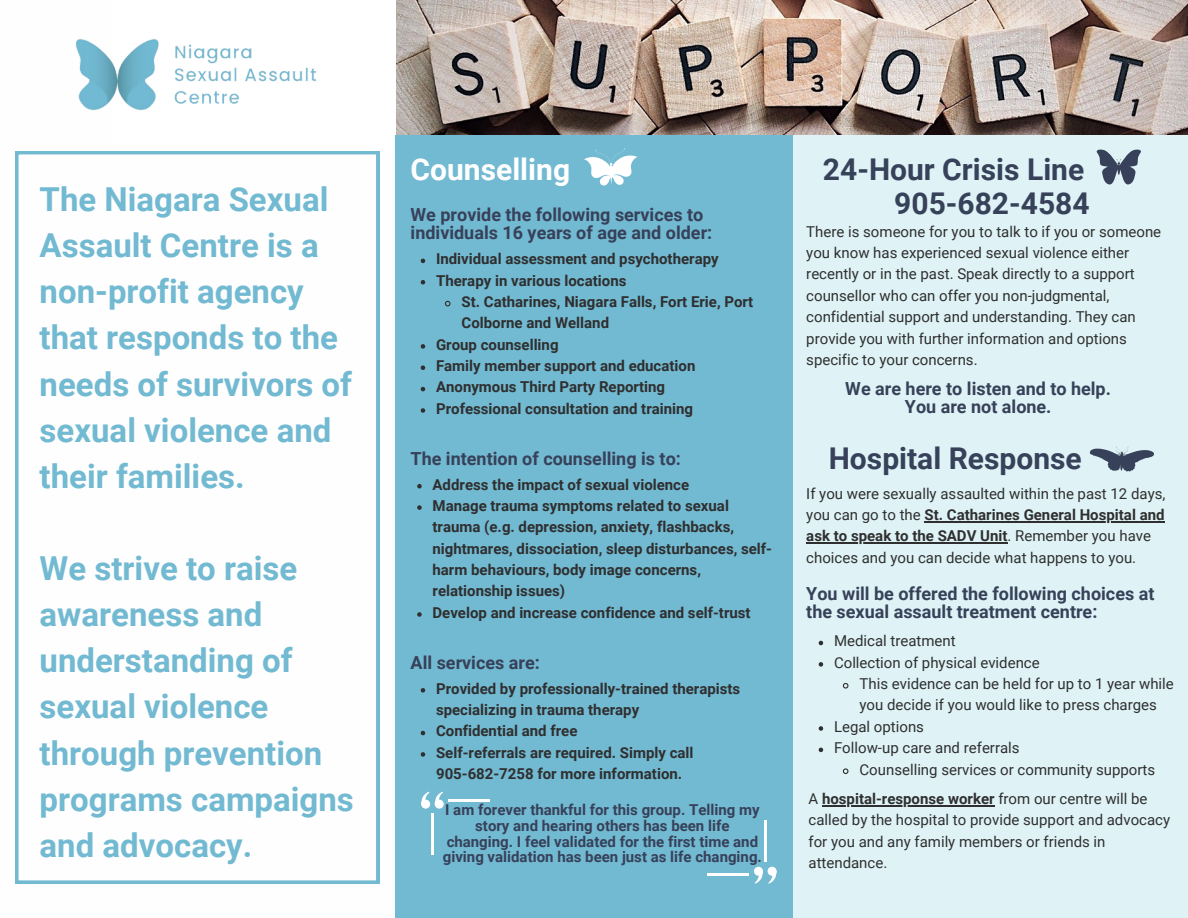
<style>
.page{position:relative;width:1188px;height:918px;background:#dff3f6}
.page>*{position:absolute;margin:0;border:0;box-sizing:border-box;transform-origin:0 0}
.t1{font:700 33px/46.2px "Roboto";color:#72b9d2}
.t2{font:700 30px "Roboto";color:#374159}
.t3{font:700 30px "Roboto";color:#fff}
.t4{font:700 18px/18px "Roboto";color:#374159}
.t5{font:15px/21.3px "Roboto";color:#2f2f2f}
.t6{font:700 15px/21.3px "Roboto";color:#2f2f2f}
.t7{font:700 15px/15.8px "Roboto";color:#374159;text-align:center}
.s1{font-weight:700}
</style>
<div class="page">
<div style="left:0;top:0;width:398px;height:918px;background:#fff"></div>
<img style="left:76px;top:39px;width:240px;height:72px">
<img style="left:396px;top:0;width:792px;height:135px">
<svg style="left:15px;top:151px;width:364px;height:732px"></svg>
<div style="left:395px;top:135px;width:398px;height:783px;background:#72b9d2"></div>
<svg style="left:584px;top:148px;width:54px;height:37px"></svg>
<svg style="left:1096px;top:149px;width:45px;height:36px"></svg>
<svg style="left:1090px;top:447px;width:64px;height:24px"></svg>
<svg style="left:435px;top:800px;width:9px;height:9px"></svg>
<svg style="left:421px;top:800px;width:9px;height:9px"></svg>
<svg style="left:421px;top:792px;width:22px;height:15px"></svg>
<hr style="left:431px;top:813px;width:3px;height:42px;background:#fff">
<hr style="left:449px;top:799px;width:41px;height:2px;background:#fff">
<svg style="left:421px;top:259px;width:4px;height:4px"></svg>
<svg style="left:421px;top:280px;width:4px;height:4px"></svg>
<svg style="left:444px;top:300px;width:7px;height:7px"></svg>
<svg style="left:421px;top:344px;width:4px;height:5px"></svg>
<svg style="left:421px;top:365px;width:4px;height:5px"></svg>
<svg style="left:421px;top:387px;width:4px;height:4px"></svg>
<svg style="left:421px;top:408px;width:4px;height:5px"></svg>
<svg style="left:417px;top:484px;width:5px;height:4px"></svg>
<svg style="left:417px;top:505px;width:5px;height:5px"></svg>
<svg style="left:417px;top:612px;width:5px;height:5px"></svg>
<svg style="left:421px;top:688px;width:4px;height:5px"></svg>
<svg style="left:421px;top:731px;width:4px;height:4px"></svg>
<svg style="left:421px;top:752px;width:4px;height:5px"></svg>
<hr style="left:925px;top:521px;width:240px;height:1px;background:#2f2f2f">
<hr style="left:806px;top:542px;width:202px;height:2px;background:#2f2f2f">
<svg style="left:754px;top:868px;width:23px;height:16px"></svg>
<hr style="left:764px;top:820px;width:2px;height:42px;background:#fff">
<hr style="left:708px;top:874px;width:41px;height:2px;background:#fff">
<svg style="left:819px;top:641px;width:4px;height:4px"></svg>
<svg style="left:819px;top:662px;width:4px;height:5px"></svg>
<svg style="left:842px;top:682px;width:7px;height:7px"></svg>
<svg style="left:819px;top:726px;width:4px;height:5px"></svg>
<svg style="left:819px;top:748px;width:4px;height:4px"></svg>
<svg style="left:842px;top:768px;width:7px;height:6px"></svg>
<hr style="left:822px;top:805px;width:173px;height:1px;background:#2f2f2f">
<p class="t1" style="left:40px;top:177px;width:314px">The Niagara Sexual<br>Assault Centre is a non-profit agency that responds to the needs of survivors of sexual violence and their families.</p>
<p class="t1" style="left:40px;top:546px;width:316px">We strive to raise awareness and understanding of sexual violence through prevention programs campaigns and advocacy.</p>
<p class="t3" style="left:411px;top:152px;width:161px">Counselling</p>
<p class="t4" style="left:411px;top:206px;width:303px">We provide the following services to individuals 16 years of age and older:</p>
<p class="t6" style="left:436px;top:248px;width:284px">Individual assessment and psychotherapy</p>
<p class="t6" style="left:436px;top:270px;width:192px">Therapy in various locations</p>
<p class="t6" style="left:462px;top:291px;width:293px">St. Catharines, Niagara Falls, Fort Erie, Port<br>Colborne and Welland</p>
<p class="t6" style="left:436px;top:334px;width:124px">Group counselling</p>
<p class="t6" style="left:436px;top:355px;width:261px">Family member support and education</p>
<p class="t6" style="left:436px;top:377px;width:231px">Anonymous Third Party Reporting</p>
<p class="t6" style="left:436px;top:398px;width:259px">Professional consultation and training</p>
<p class="t4" style="left:411px;top:449px;width:272px">The intention of counselling is to:</p>
<p class="t6" style="left:433px;top:474px;width:258px">Address the impact of sexual violence</p>
<p class="t6" style="left:433px;top:495px;width:341px">Manage trauma symptoms related to sexual trauma (e.g. depression, anxiety, flashbacks, nightmares, dissociation, sleep disturbances, self&shy;harm behaviours, body image concerns, relationship issues)</p>
<p class="t6" style="left:433px;top:602px;width:320px">Develop and increase confidence and self-trust</p>
<p class="t4" style="left:411px;top:654px;width:131px">All services are:</p>
<p class="t6" style="left:436px;top:678px;width:306px">Provided by professionally-trained therapists specializing in trauma therapy</p>
<p class="t6" style="left:436px;top:721px;width:143px">Confidential and free</p>
<p class="t6" style="left:436px;top:742px;width:259px">Self-referrals are required. Simply call<br>905-682-7258 for more information.</p>
<p class="t7" style="left:443px;top:802px;width:321px">I am forever thankful for this group. Telling my story and hearing others has been life changing. I feel validated for the first time and giving validation has been just as life changing.</p>
<p class="t2" style="left:823px;top:152px;width:263px">24-Hour Crisis Line</p>
<p class="t2" style="left:894px;top:187px;width:197px">905-682-4584</p>
<p class="t5" style="left:806px;top:221px;width:356px">There is someone for you to talk to if you or someone you know has experienced sexual violence either recently or in the past. Speak directly to a support counsellor who can offer you non-judgmental, confidential support and understanding. They can provide you with further information and options specific to your concerns.</p>
<p class="t4" style="left:845px;top:380px;width:267px">We are here to listen and to help.</p>
<p class="t4" style="left:905px;top:398px;width:148px">You are not alone.</p>
<p class="t2" style="left:829px;top:441px;width:255px">Hospital Response</p>
<p class="t5" style="left:806px;top:483px;width:361px">If you were sexually assaulted within the past 12 days, you can go to the <span class="s1">St. Catharines General Hospital and ask to speak to the SADV Unit</span>. Remember you have choices and you can decide what happens to you.</p>
<p class="t4" style="left:806px;top:585px;width:350px">You will be offered the following choices at the sexual assault treatment centre:</p>
<p class="t5" style="left:834px;top:631px;width:123px">Medical treatment</p>
<p class="t5" style="left:834px;top:652px;width:207px">Collection of physical evidence</p>
<p class="t5" style="left:860px;top:673px;width:316px">This evidence can be held for up to 1 year while you decide if you would like to press charges</p>
<p class="t5" style="left:834px;top:716px;width:91px">Legal options</p>
<p class="t5" style="left:834px;top:737px;width:187px">Follow-up care and referrals</p>
<p class="t5" style="left:860px;top:759px;width:297px">Counselling services or community supports</p>
<p class="t5" style="left:809px;top:788px;width:363px">A <span class="s1">hospital-response worker</span> from our centre will be called by the hospital to provide support and advocacy for you and any family members or friends in attendance.</p>
</div>
